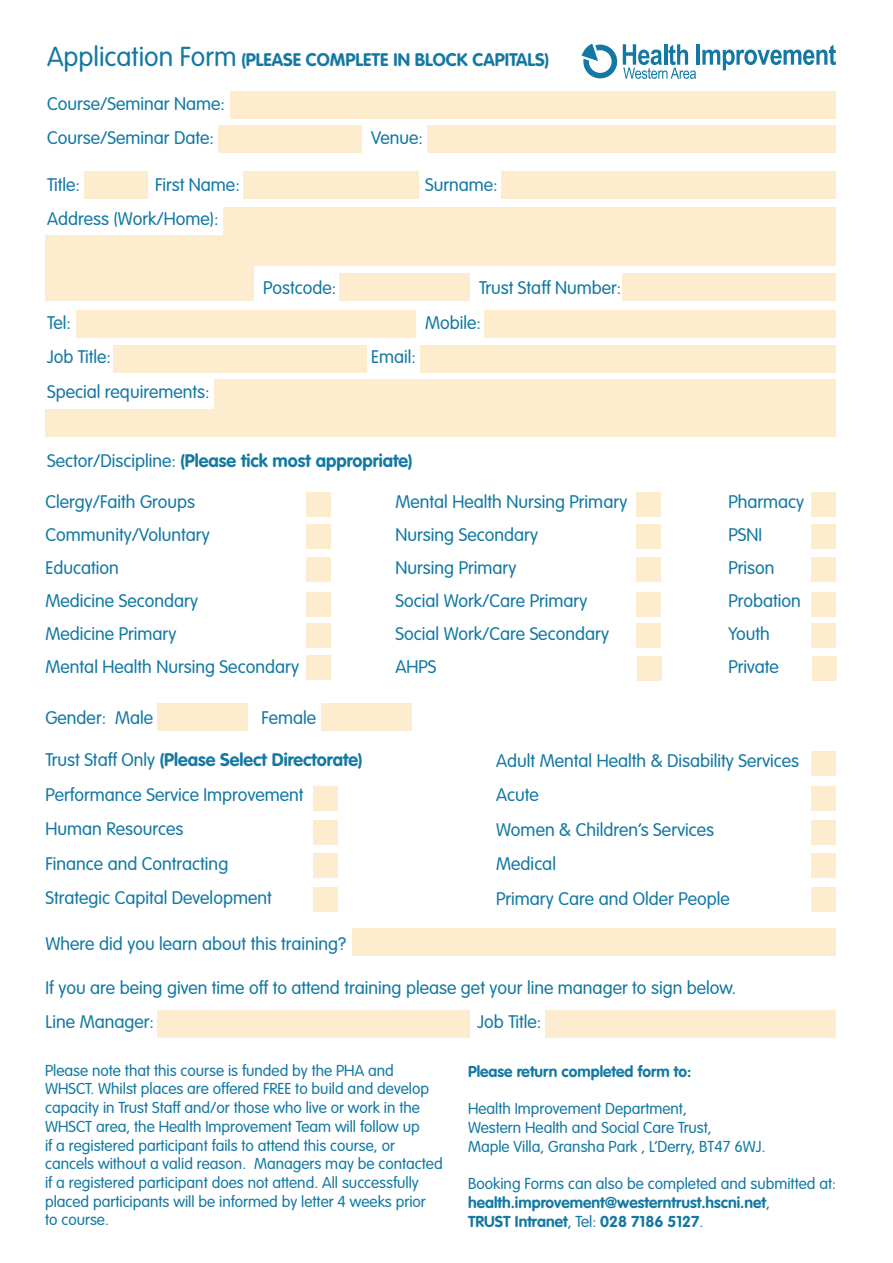
<style>
.page{position:relative;width:893px;height:1263px;background:#fff}
.page>*{position:absolute;margin:0;border:0;box-sizing:border-box;transform-origin:0 0}
.t1{font:300 18px/33px "VAG Rounded";color:#1379a3}
.t2{font:700 18px "VAG Rounded";color:#1379a3}
.t3{font:300 15.6px/18.8px "VAG Rounded";color:#1379a3}
.t4{font:700 15.6px/18.8px "VAG Rounded";color:#1379a3}
.s1{font-weight:300;font-size:27px}
.s2{font-weight:300}
.s3{font-weight:700}
</style>
<div class="page">
<div style="left:76px;top:310px;width:340px;height:28px;background:#feeccf"></div>
<div style="left:230px;top:91px;width:606px;height:27px;background:#feeccf"></div>
<svg style="left:623px;top:44px;width:73px;height:35px"></svg>
<hr style="left:697px;top:44px;width:3px;height:21px;background:#1379a3">
<svg style="left:702px;top:45px;width:134px;height:25px"></svg>
<svg style="left:582px;top:44px;width:35px;height:34px"></svg>
<div style="left:219px;top:125px;width:143px;height:28px;background:#feeccf"></div>
<div style="left:427px;top:125px;width:408px;height:28px;background:#feeccf"></div>
<div style="left:84px;top:171px;width:63px;height:27px;background:#feeccf"></div>
<div style="left:243px;top:171px;width:175px;height:27px;background:#feeccf"></div>
<div style="left:502px;top:171px;width:334px;height:27px;background:#feeccf"></div>
<div style="left:223px;top:207px;width:613px;height:41px;background:#feeccf"></div>
<div style="left:45px;top:235px;width:790px;height:31px;background:#feeccf"></div>
<div style="left:45px;top:258px;width:209px;height:42px;background:#feeccf"></div>
<div style="left:623px;top:273px;width:213px;height:27px;background:#feeccf"></div>
<div style="left:484px;top:310px;width:352px;height:28px;background:#feeccf"></div>
<div style="left:420px;top:345px;width:416px;height:28px;background:#feeccf"></div>
<div style="left:215px;top:380px;width:621px;height:35px;background:#feeccf"></div>
<div style="left:46px;top:409px;width:790px;height:27px;background:#feeccf"></div>
<div style="left:306px;top:655px;width:25px;height:25px;background:#feeccf"></div>
<div style="left:306px;top:623px;width:25px;height:25px;background:#feeccf"></div>
<div style="left:306px;top:592px;width:25px;height:25px;background:#feeccf"></div>
<div style="left:306px;top:557px;width:25px;height:24px;background:#feeccf"></div>
<div style="left:306px;top:524px;width:25px;height:25px;background:#feeccf"></div>
<div style="left:306px;top:492px;width:25px;height:25px;background:#feeccf"></div>
<div style="left:637px;top:656px;width:25px;height:24px;background:#feeccf"></div>
<div style="left:636px;top:623px;width:25px;height:25px;background:#feeccf"></div>
<div style="left:636px;top:592px;width:25px;height:25px;background:#feeccf"></div>
<div style="left:636px;top:557px;width:25px;height:25px;background:#feeccf"></div>
<div style="left:636px;top:525px;width:25px;height:24px;background:#feeccf"></div>
<div style="left:636px;top:492px;width:25px;height:25px;background:#feeccf"></div>
<div style="left:812px;top:656px;width:25px;height:24px;background:#feeccf"></div>
<div style="left:811px;top:623px;width:25px;height:25px;background:#feeccf"></div>
<div style="left:811px;top:592px;width:25px;height:25px;background:#feeccf"></div>
<div style="left:811px;top:557px;width:25px;height:25px;background:#feeccf"></div>
<div style="left:811px;top:525px;width:25px;height:24px;background:#feeccf"></div>
<div style="left:811px;top:492px;width:25px;height:25px;background:#feeccf"></div>
<div style="left:158px;top:703px;width:90px;height:28px;background:#feeccf"></div>
<div style="left:321px;top:703px;width:90px;height:28px;background:#feeccf"></div>
<div style="left:313px;top:786px;width:25px;height:25px;background:#feeccf"></div>
<div style="left:313px;top:820px;width:25px;height:25px;background:#feeccf"></div>
<div style="left:313px;top:853px;width:25px;height:24px;background:#feeccf"></div>
<div style="left:313px;top:887px;width:25px;height:24px;background:#feeccf"></div>
<div style="left:811px;top:786px;width:25px;height:25px;background:#feeccf"></div>
<div style="left:811px;top:820px;width:25px;height:25px;background:#feeccf"></div>
<div style="left:811px;top:853px;width:25px;height:24px;background:#feeccf"></div>
<div style="left:811px;top:887px;width:25px;height:24px;background:#feeccf"></div>
<div style="left:352px;top:928px;width:484px;height:28px;background:#feeccf"></div>
<div style="left:157px;top:1010px;width:312px;height:27px;background:#feeccf"></div>
<div style="left:545px;top:1010px;width:291px;height:27px;background:#feeccf"></div>
<div style="left:811px;top:751px;width:25px;height:25px;background:#feeccf"></div>
<div style="left:113px;top:345px;width:254px;height:28px;background:#feeccf"></div>
<div style="left:339px;top:273px;width:131px;height:27px;background:#feeccf"></div>
<p class="t2" style="left:47px;top:50px;width:504px"><span class="s1">Application Form</span> (PLEASE COMPLETE IN BLOCK CAPITALS)</p>
<p class="t1" style="left:47px;top:86px;width:179px;line-height:34.5px">Course/Seminar Name:<br>Course/Seminar Date:</p>
<p class="t1" style="left:371px;top:121px;width:53px">Venue:</p>
<p class="t1" style="left:47px;top:168px;width:34px">Title:</p>
<p class="t1" style="left:155px;top:168px;width:86px">First Name:</p>
<p class="t1" style="left:425px;top:168px;width:74px">Surname:</p>
<p class="t1" style="left:47px;top:202px;width:173px">Address (Work/Home):</p>
<p class="t1" style="left:263px;top:271px;width:75px">Postcode:</p>
<p class="t1" style="left:479px;top:271px;width:144px">Trust Staff Number:</p>
<p class="t1" style="left:47px;top:306px;width:25px">Tel:</p>
<p class="t1" style="left:425px;top:306px;width:57px">Mobile:</p>
<p class="t1" style="left:47px;top:340px;width:65px">Job Title:</p>
<p class="t1" style="left:371px;top:340px;width:46px">Email:</p>
<p class="t1" style="left:47px;top:375px;width:164px">Special requirements:</p>
<p class="t2" style="left:47px;top:450px;width:367px"><span class="s2">Sector/Discipline:</span> (Please tick most appropriate)</p>
<p class="t1" style="left:46px;top:485px;width:255px">Clergy/Faith Groups<br>Community/Voluntary<br>Education<br>Medicine Secondary<br>Medicine Primary<br>Mental Health Nursing Secondary</p>
<p class="t1" style="left:396px;top:485px;width:233px">Mental Health Nursing Primary<br>Nursing Secondary<br>Nursing Primary<br>Social Work/Care Primary<br>Social Work/Care Secondary<br>AHPS</p>
<p class="t1" style="left:728px;top:485px;width:77px">Pharmacy<br>PSNI<br>Prison<br>Probation<br>Youth<br>Private</p>
<p class="t1" style="left:46px;top:701px;width:109px">Gender: Male</p>
<p class="t1" style="left:262px;top:701px;width:56px">Female</p>
<p class="t1" style="left:45px;top:743px;width:318px;line-height:34.5px">Trust Staff Only <span class="s3">(Please Select Directorate)<br></span>Performance Service Improvement<br>Human Resources<br>Finance and Contracting<br>Strategic Capital Development</p>
<p class="t1" style="left:496px;top:743px;width:304px;line-height:34.5px">Adult Mental Health &amp; Disability Services<br>Acute<br>Women &amp; Children’s Services<br>Medical<br>Primary Care and Older People</p>
<p class="t1" style="left:46px;top:927px;width:302px">Where did you learn about this training?</p>
<p class="t1" style="left:46px;top:970px;width:692px;line-height:34.5px">If you are being given time off to attend training please get your line manager to sign below.<br>Line Manager:</p>
<p class="t1" style="left:478px;top:1005px;width:65px">Job Title:</p>
<p class="t3" style="left:45px;top:1061px;width:399px">Please note that this course is funded by the PHA and WHSCT. Whilst places are offered FREE to build and develop capacity in Trust Staff and/or those who live or work in the WHSCT area, the Health Improvement Team will follow up<br>if a registered participant fails to attend this course, or cancels without a valid reason. Managers may be contacted if a registered participant does not attend. All successfully placed participants will be informed by letter 4 weeks prior<br>to course.</p>
<p class="t4" style="left:468px;top:1062px;width:225px">Please return completed form to:</p>
<p class="t3" style="left:468px;top:1099px;width:299px">Health Improvement Department,<br>Western Health and Social Care Trust,<br>Maple Villa, Gransha Park , L’Derry, BT47 6WJ.</p>
<p class="t4" style="left:468px;top:1174px;width:369px"><span class="s2">Booking Forms can also be completed and submitted at: </span>health.improvement@westerntrust.hscni.net<span class="s2">,<br></span>TRUST Intranet<span class="s2">, Tel:</span> 028 7186 5127<span class="s2">.</span></p>
</div>
